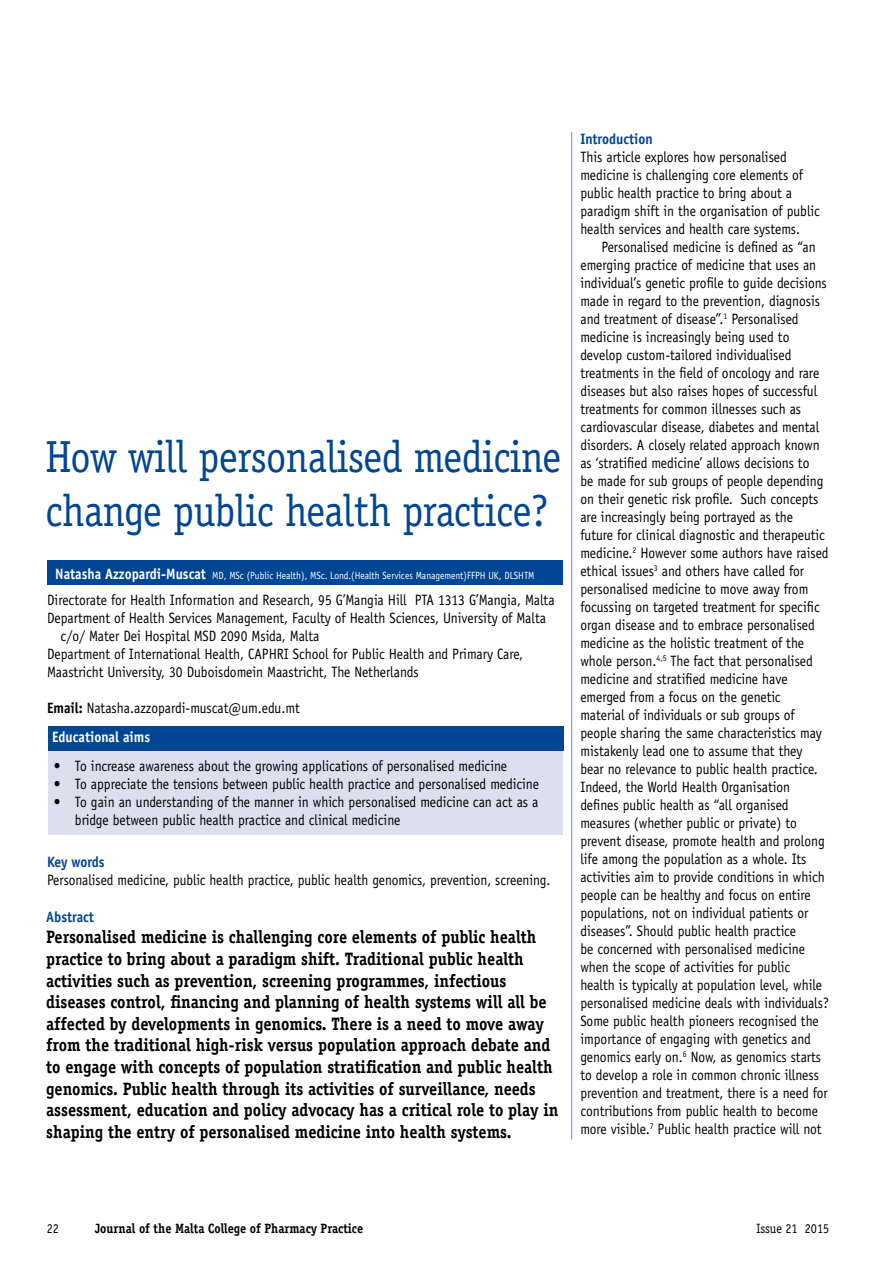
<style>
.page{position:relative;width:893px;height:1263px;background:#fff}
.page>*{position:absolute;margin:0;border:0;box-sizing:border-box;transform-origin:0 0}
.t1{font:45px/54px "Officina Serif";letter-spacing:-.01em;color:#004692;scale:.9 1}
.t2{font:700 18px/21.6px "Officina Serif";color:#000;scale:.9 1}
.t3{font:15px/18px "Officina Sans";color:#000;scale:.9 1}
.t4{font:15px "Officina Sans";color:#000;scale:.89 1}
.t5{font:700 15px "Officina Sans";color:#004692;scale:.9 1}
.t6{font:700 15px "Officina Sans";color:#fff;scale:.9 1}
.t7{font:700 15px "Officina Sans";letter-spacing:-.02em;color:#004692;scale:.9 1}
.t8{font:700 13.5px "Officina Serif";color:#000;scale:.9 1}
.t9{font:13.5px "Officina Serif";color:#000;scale:.9 1}
.t10{font:10.5px "Officina Sans";color:#fff;scale:.9 1}
.s1{font-weight:700;font-size:15px}
.s2{font-weight:700}
</style>
<div class="page">
<div style="left:47px;top:561px;width:516px;height:24px;background:#004692"></div>
<div style="left:48px;top:746px;width:515px;height:88px;background:#dcdfee"></div>
<div style="left:48px;top:726px;width:515px;height:25px;background:#004692"></div>
<hr style="left:571px;top:132px;width:1px;height:1008px;background:#7c89bd">
<h1 class="t1" style="left:45px;top:430px;width:575px">How will personalised medicine change public health practice?</h1>
<p class="t10" style="left:55px;top:569px;width:534px"><span class="s1">Natasha Azzopardi-Muscat</span> MD, MSc (Public Health), MSc. Lond.(Health Services Management)FFPH UK, DLSHTM</p>
<p class="t3" style="left:47px;top:591px;width:565px">Directorate for Health Information and Research, 95 G’Mangia Hill PTA 1313 G’Mangia, Malta</p>
<p class="t3" style="left:47px;top:609px;width:556px">Department of Health Services Management, Faculty of Health Sciences, University of Malta</p>
<p class="t3" style="left:61px;top:627px;width:289px">c/o/ Mater Dei Hospital MSD 2090 Msida, Malta</p>
<p class="t3" style="left:47px;top:645px;width:531px">Department of International Health, CAPHRI School for Public Health and Primary Care,</p>
<p class="t3" style="left:47px;top:663px;width:414px">Maastricht University, 30 Duboisdomein Maastricht, The Netherlands</p>
<p class="t3" style="left:47px;top:699px;width:282px"><span class="s2">Email:</span> Natasha.azzopardi-muscat@um.edu.mt</p>
<p class="t6" style="left:52px;top:728px;width:110px">Educational aims</p>
<p class="t3" style="left:54px;top:756px;width:505px">• To increase awareness about the growing applications of personalised medicine</p>
<p class="t3" style="left:54px;top:774px;width:540px">• To appreciate the tensions between public health practice and personalised medicine</p>
<p class="t3" style="left:75px;top:792px;width:516px;text-indent:-21px">• To gain an understanding of the manner in which personalised medicine can act as a bridge between public health practice and clinical medicine</p>
<p class="t7" style="left:47px;top:853px;width:65px">Key words</p>
<p class="t4" style="left:47px;top:871px;width:567px">Personalised medicine, public health practice, public health genomics, prevention, screening.</p>
<p class="t5" style="left:46px;top:907px;width:55px">Abstract</p>
<p class="t2" style="left:46px;top:926px;width:571px">Personalised medicine is challenging core elements of public health practice to bring about a paradigm shift. Traditional public health activities such as prevention, screening programmes, infectious diseases control, financing and planning of health systems will all be affected by developments in genomics. There is a need to move away from the traditional high-risk versus population approach debate and to engage with concepts of population stratification and public health genomics. Public health through its activities of surveillance, needs assessment, education and policy advocacy has a critical role to play in shaping the entry of personalised medicine into health systems.</p>
<p class="t5" style="left:580px;top:129px;width:82px">Introduction</p>
<p class="t3" style="left:580px;top:148px;width:267px">This article explores how personalised medicine is challenging core elements of public health practice to bring about a paradigm shift in the organisation of public health services and health care systems.</p>
<p class="t3" style="left:580px;top:238px;width:277px;text-indent:21px">Personalised medicine is defined as “an emerging practice of medicine that uses an individual’s genetic profile to guide decisions made in regard to the prevention, diagnosis and treatment of disease”.<sup>1</sup> Personalised medicine is increasingly being used to develop custom-tailored individualised treatments in the field of oncology and rare diseases but also raises hopes of successful treatments for common illnesses such as cardiovascular disease, diabetes and mental disorders. A closely related approach known as ‘stratified medicine’ allows decisions to<br>be made for sub groups of people depending on their genetic risk profile. Such concepts are increasingly being portrayed as the future for clinical diagnostic and therapeutic medicine.<sup>2</sup> However some authors have raised ethical issues<sup>3</sup> and others have called for personalised medicine to move away from focussing on targeted treatment for specific organ disease and to embrace personalised medicine as the holistic treatment of the whole person.<sup>4,5</sup> The fact that personalised medicine and stratified medicine have emerged from a focus on the genetic<br>material of individuals or sub groups of people sharing the same characteristics may mistakenly lead one to assume that they bear no relevance to public health practice.<br>Indeed, the World Health Organisation defines public health as “all organised measures (whether public or private) to prevent disease, promote health and prolong life among the population as a whole. Its activities aim to provide conditions in which people can be healthy and focus on entire populations, not on individual patients or diseases”. Should public health practice<br>be concerned with personalised medicine when the scope of activities for public<br>health is typically at population level, while personalised medicine deals with individuals?<br>Some public health pioneers recognised the importance of engaging with genetics and genomics early on.<sup>6</sup> Now, as genomics starts to develop a role in common chronic illness prevention and treatment, there is a need for contributions from public health to become more visible.<sup>7</sup> Public health practice will not</p>
<p class="t9" style="left:47px;top:1221px;width:15px">22</p>
<p class="t8" style="left:95px;top:1220px;width:300px">Journal of the Malta College of Pharmacy Practice</p>
<p class="t9" style="left:756px;top:1221px;width:82px">Issue 21 2015</p>
</div>
